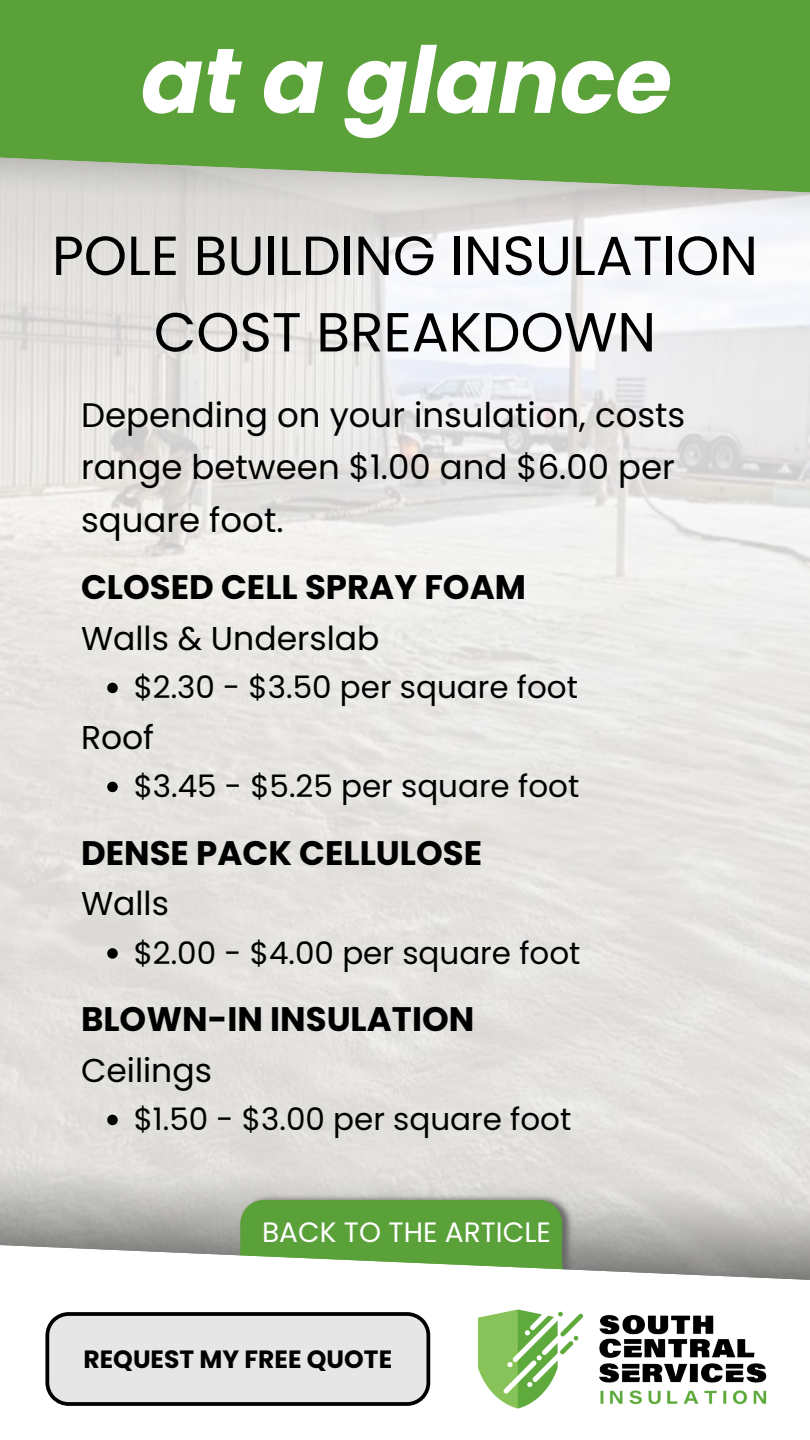
<style>
.page{position:relative;width:810px;height:1440px;background:#fff}
.page>*{position:absolute;margin:0;border:0;box-sizing:border-box;transform-origin:0 0}
.t1{font:italic 700 92px "Poppins";color:#fff}
.t2{font:55px/76.5px "Poppins";color:#000;text-align:center}
.t3{font:34px/52.5px "Poppins";color:#000}
.t4{font:700 34px "Poppins";color:#000}
.t5{font:33px "Poppins";color:#000}
.t6{font:31px "Poppins";color:#000}
.t7{font:28px "Poppins";color:#fff}
.t8{font:700 25px "Poppins";color:#000}
</style>
<div class="page">
<img style="left:229px;top:1193px;width:355px;height:51px">
<svg style="left:0;top:1244px;width:810px;height:36px"></svg>
<img style="left:510px;top:1313px;width:257px;height:96px">
<img style="left:0;top:193px;width:810px;height:258px">
<svg style="left:0;top:0;width:810px;height:193px;background:#65a547"></svg>
<svg style="left:45px;top:1200px;width:528px;height:206px"></svg>
<svg style="left:107px;top:683px;width:11px;height:10px"></svg>
<svg style="left:107px;top:782px;width:11px;height:10px"></svg>
<svg style="left:107px;top:948px;width:11px;height:11px"></svg>
<svg style="left:107px;top:1115px;width:11px;height:10px"></svg>
<p class="t1" style="left:141px;top:16px;width:533px">at a glance</p>
<p class="t2" style="left:52px;top:217px;width:707px">POLE BUILDING INSULATION<br>COST BREAKDOWN</p>
<h3 class="t3" style="left:81px;top:389px;width:606px">Depending on your insulation, costs range between $1.00 and $6.00 per square foot.</h3>
<p class="t4" style="left:81px;top:564px;width:446px">CLOSED CELL SPRAY FOAM</p>
<p class="t5" style="left:81px;top:615px;width:300px">Walls &amp; Underslab</p>
<h3 class="t6" style="left:134px;top:666px;width:446px">$2.30 - $3.50 per square foot</h3>
<p class="t5" style="left:81px;top:714px;width:75px">Roof</p>
<h3 class="t6" style="left:134px;top:765px;width:447px">$3.45 - $5.25 per square foot</h3>
<p class="t4" style="left:81px;top:829px;width:403px">DENSE PACK CELLULOSE</p>
<p class="t5" style="left:81px;top:881px;width:89px">Walls</p>
<h3 class="t6" style="left:134px;top:931px;width:448px">$2.00 - $4.00 per square foot</h3>
<p class="t4" style="left:81px;top:996px;width:395px">BLOWN-IN INSULATION</p>
<p class="t5" style="left:81px;top:1047px;width:132px">Ceilings</p>
<p class="t6" style="left:134px;top:1098px;width:439px">$1.50 - $3.00 per square foot</p>
<h1 class="t7" style="left:262px;top:1212px;width:290px">BACK TO THE ARTICLE</h1>
<h3 class="t8" style="left:84px;top:1341px;width:310px">REQUEST MY FREE QUOTE</h3>
</div>
